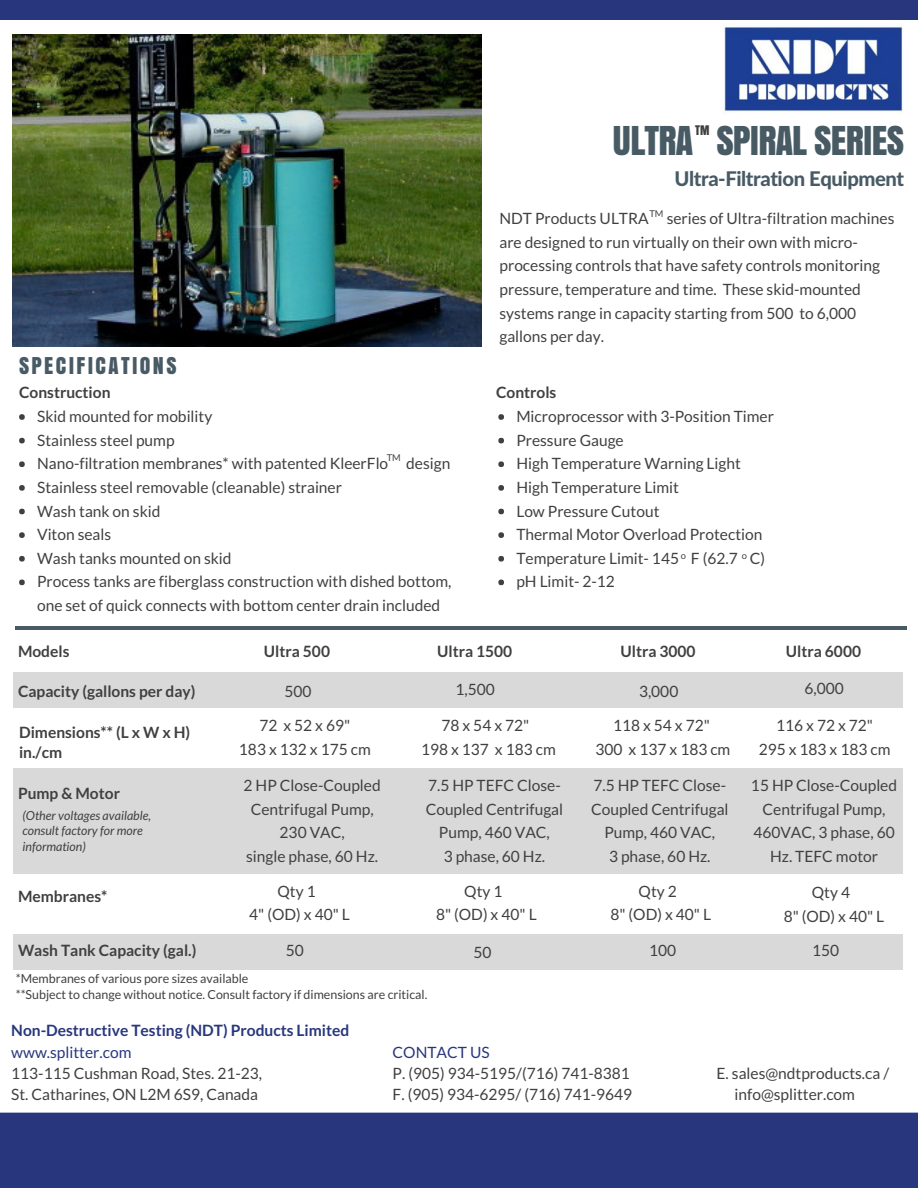
<style>
.page{position:relative;width:918px;height:1188px;background:#fff}
.page>*{position:absolute;margin:0;border:0;box-sizing:border-box;transform-origin:0 0}
.t1{font:37.35px "Anton";letter-spacing:-.02em;color:#485b65}
.t2{font:21.75px "Anton";letter-spacing:.11em;color:#485b65}
.t3{font:800 20.25px "Lato";letter-spacing:-.02em;color:#485b65}
.t4{font:15.6px/23.7px "Lato";color:#404040;text-align:center}
.t5{font:700 15.6px/20.2px "Lato";color:#404040}
.t6{font:700 15.6px "Lato";color:#28377d}
.t7{font:15.6px "Lato";color:#28377d}
.t8{font:12.45px/15.8px "Lato";color:#404040}
.t9{font:italic 12.45px/15.8px "Lato";color:#404040}
.t10{font:12.45px "Anton";color:#404040}
.t11{font:9.3px "Lato";color:#404040}
</style>
<div class="page">
<img style="left:12px;top:35px;width:469px;height:311px">
<div style="left:0;top:1113px;width:918px;height:75px;background:#28377d"></div>
<div style="left:0;top:0;width:918px;height:19px;background:#28377d"></div>
<img style="left:723px;top:24px;width:180px;height:88px">
<svg style="left:19px;top:414px;width:6px;height:6px"></svg>
<svg style="left:19px;top:438px;width:6px;height:5px"></svg>
<svg style="left:19px;top:461px;width:6px;height:6px"></svg>
<svg style="left:19px;top:485px;width:6px;height:6px"></svg>
<svg style="left:19px;top:509px;width:6px;height:5px"></svg>
<svg style="left:19px;top:532px;width:6px;height:6px"></svg>
<svg style="left:19px;top:556px;width:6px;height:6px"></svg>
<svg style="left:19px;top:580px;width:6px;height:5px"></svg>
<svg style="left:498px;top:414px;width:6px;height:6px"></svg>
<svg style="left:498px;top:438px;width:6px;height:5px"></svg>
<svg style="left:498px;top:461px;width:6px;height:6px"></svg>
<svg style="left:498px;top:485px;width:6px;height:6px"></svg>
<svg style="left:498px;top:509px;width:6px;height:5px"></svg>
<svg style="left:498px;top:532px;width:6px;height:6px"></svg>
<svg style="left:498px;top:556px;width:6px;height:6px"></svg>
<svg style="left:498px;top:580px;width:6px;height:5px"></svg>
<hr style="left:15px;top:627px;width:891px;height:3px;background:#485b65">
<div style="left:14px;top:672px;width:889px;height:36px;background:#d9d9d9"></div>
<div style="left:14px;top:768px;width:889px;height:106px;background:#d9d9d9"></div>
<div style="left:14px;top:934px;width:889px;height:36px;background:#d9d9d9"></div>
<h1 class="t1" style="left:613px;top:113px;width:293px">ULTRA SPIRAL SERIES</h1>
<p class="t10" style="left:695px;top:121px;width:16px">TM</p>
<p class="t3" style="left:675px;top:166px;width:231px">Ultra-Filtration Equipment</p>
<p class="t11" style="left:649px;top:207px;width:16px">TM</p>
<p class="t4" style="left:500px;top:206px;width:396px;text-align:left">NDT Products ULTRA series of Ultra-filtration machines are designed to run virtually on their own with micro&shy;processing controls that have safety controls monitoring pressure, temperature and time. These skid-mounted systems range in capacity starting from 500 to 6,000 gallons per day.</p>
<h2 class="t2" style="left:19px;top:349px;width:159px">SPECIFICATIONS</h2>
<p class="t4" style="left:37px;top:404px;width:416px;text-align:left">Skid mounted for mobility<br>Stainless steel pump<br>Nano-filtration membranes* with patented KleerFlo design Stainless steel removable (cleanable) strainer<br>Wash tank on skid<br>Viton seals<br>Wash tanks mounted on skid<br>Process tanks are fiberglass construction with dished bottom, one set of quick connects with bottom center drain included</p>
<p class="t4" style="left:516px;top:404px;width:259px;text-align:left">Microprocessor with 3-Position Timer<br>Pressure Gauge<br>High Temperature Warning Light<br>High Temperature Limit<br>Low Pressure Cutout<br>Thermal Motor Overload Protection<br>Temperature Limit- 145 F (62.7 C) pH Limit- 2-12</p>
<p class="t5" style="left:19px;top:382px;width:93px">Construction</p>
<p class="t5" style="left:496px;top:382px;width:62px">Controls</p>
<p class="t11" style="left:387px;top:452px;width:16px">TM</p>
<p class="t11" style="left:681px;top:549px;width:7px">o</p>
<p class="t11" style="left:742px;top:549px;width:7px">o</p>
<p class="t5" style="left:18px;top:641px;width:53px">Models</p>
<p class="t5" style="left:18px;top:680px;width:179px">Capacity (gallons per day)</p>
<p class="t5" style="left:19px;top:721px;width:173px">Dimensions** (L x W x H) in./cm</p>
<p class="t5" style="left:264px;top:641px;width:68px">Ultra 500</p>
<p class="t5" style="left:437px;top:641px;width:77px">Ultra 1500</p>
<p class="t5" style="left:621px;top:641px;width:77px">Ultra 3000</p>
<p class="t5" style="left:786px;top:641px;width:77px">Ultra 6000</p>
<p class="t4" style="left:285px;top:679px;width:29px">500</p>
<p class="t4" style="left:456px;top:678px;width:41px">1,500</p>
<p class="t4" style="left:639px;top:679px;width:41px">3,000</p>
<p class="t4" style="left:804px;top:676px;width:41px">6,000</p>
<p class="t4" style="left:239px;top:714px;width:133px">72 x52x69"<br>183 x 132 x 175 cm</p>
<p class="t4" style="left:421px;top:714px;width:136px">78x54x72"<br>198 x 137 x 183 cm</p>
<p class="t4" style="left:596px;top:714px;width:136px">118 x 54 x 72"<br>300 x 137 x 183 cm</p>
<p class="t4" style="left:759px;top:714px;width:133px">116 x 72 x 72"<br>295 x 183 x 183 cm</p>
<p class="t5" style="left:18px;top:783px;width:104px">Pump &amp; Motor</p>
<p class="t4" style="left:426px;top:773px;width:139px">7.5 HP TEFC Close-<br>Coupled Centrifugal<br>Pump, 460 VAC,<br>3 phase, 60 Hz.</p>
<p class="t4" style="left:591px;top:773px;width:139px">7.5 HP TEFC Close-<br>Coupled Centrifugal<br>Pump, 460 VAC,<br>3 phase, 60 Hz.</p>
<p class="t4" style="left:751px;top:773px;width:148px">15 HP Close-Coupled<br>Centrifugal Pump,<br>460VAC, 3 phase, 60<br>Hz. TEFC motor</p>
<p class="t5" style="left:18px;top:886px;width:91px">Membranes*</p>
<p class="t4" style="left:249px;top:879px;width:102px">Qty 1<br>4" (OD) x 40" L</p>
<p class="t4" style="left:244px;top:773px;width:139px">2 HP Close-Coupled<br>Centrifugal Pump,<br>230 VAC,<br>single phase, 60 Hz.</p>
<p class="t9" style="left:22px;top:807px;width:130px">(Other voltages available, consult factory for more information)</p>
<p class="t4" style="left:436px;top:879px;width:102px">Qty 1<br>8" (OD) x 40" L</p>
<p class="t4" style="left:610px;top:879px;width:102px">Qty 2<br>8" (OD) x 40" L</p>
<p class="t4" style="left:784px;top:880px;width:102px">Qty 4<br>8" (OD) x 40" L</p>
<p class="t5" style="left:18px;top:940px;width:180px">Wash Tank Capacity (gal.)</p>
<p class="t4" style="left:286px;top:939px;width:20px">50</p>
<p class="t4" style="left:474px;top:940px;width:20px">50</p>
<p class="t4" style="left:649px;top:939px;width:29px">100</p>
<p class="t4" style="left:812px;top:939px;width:29px">150</p>
<p class="t8" style="left:16px;top:970px;width:413px">*Membranes of various pore sizes available<br>**Subject to change without notice. Consult factory if dimensions are critical.</p>
<p class="t6" style="left:11px;top:1021px;width:340px">Non-Destructive Testing (NDT) Products Limited</p>
<p class="t7" style="left:11px;top:1042px;width:122px">www.splitter.com</p>
<p class="t4" style="left:11px;top:1062px;width:252px;line-height:21.3px;text-align:left">113-115 Cushman Road, Stes. 21-23,<br>St. Catharines, ON L2M 6S9, Canada</p>
<p class="t7" style="left:393px;top:1042px;width:98px">CONTACT US</p>
<p class="t4" style="left:393px;top:1062px;width:241px;line-height:21.3px;text-align:left">P. (905) 934-5195/(716) 741-8381<br>F. (905) 934-6295/ (716) 741-9649</p>
<p class="t4" style="left:735px;top:1062px;width:156px;line-height:21.3px;text-align:left;text-indent:-18px">E. sales@ndtproducts.ca / info@splitter.com</p>
</div>
